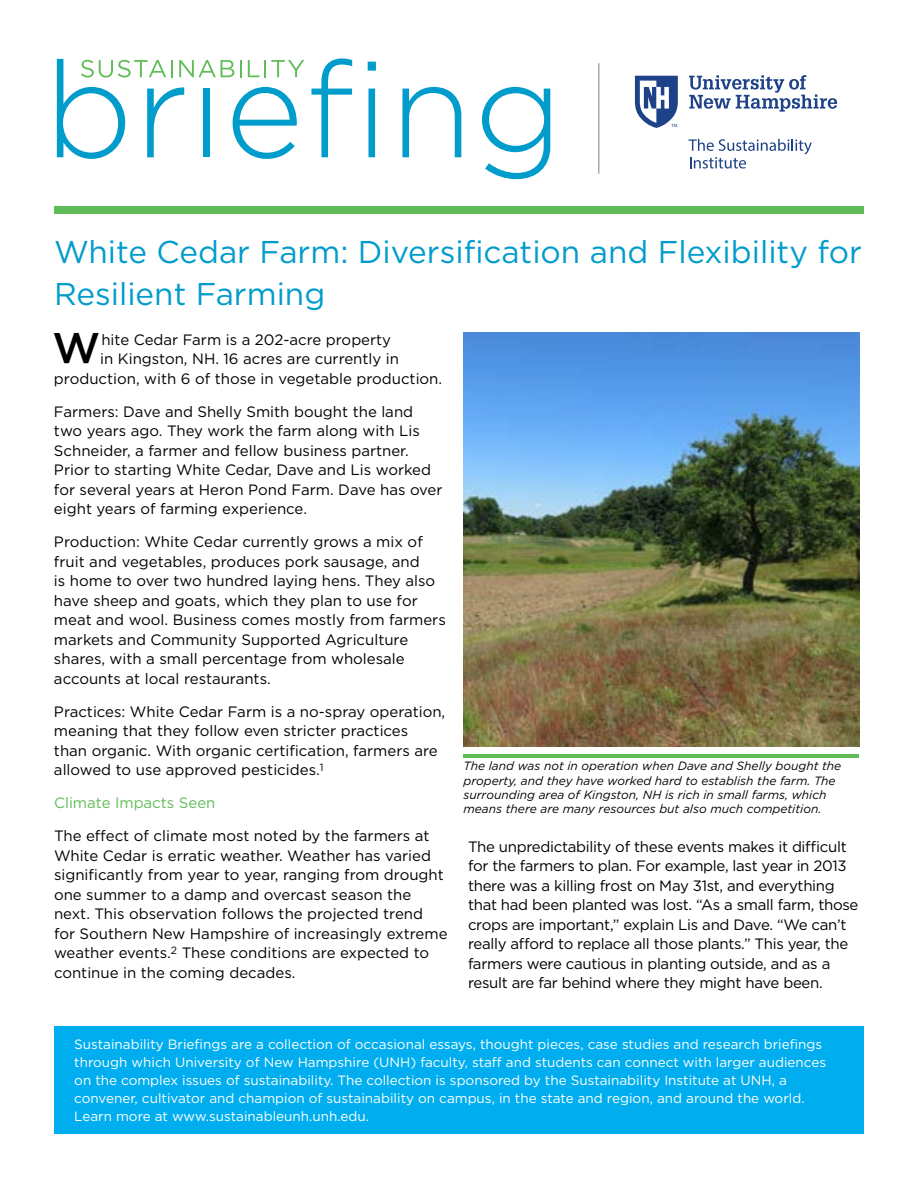
<style>
.page{position:relative;width:918px;height:1188px;background:#fff}
.page>*{position:absolute;margin:0;border:0;box-sizing:border-box;transform-origin:0 0}
.t1{font:500 42.9px "Gotham";color:#000}
.t2{font:31.5px/42px "Gotham";color:#009ccc}
.t3{font:15px/19.5px "Gotham";color:#000}
.t4{font:15px/19.5px "Gotham";letter-spacing:-.02em;color:#000}
.t5{font:15px "Gotham";color:#60bc56}
.t6{font:13.5px/18px "Gotham";color:#fff}
.t7{font:italic 12px/14.4px "Gotham";color:#000}
.t8{font:4.65px "Myriad Pro";color:#1e4287}
</style>
<div class="page">
<svg style="left:311px;top:59px;width:41px;height:98px"></svg>
<svg style="left:368px;top:62px;width:8px;height:95px"></svg>
<svg style="left:402px;top:87px;width:59px;height:70px"></svg>
<svg style="left:482px;top:87px;width:68px;height:92px"></svg>
<hr style="left:598px;top:63px;width:2px;height:111px;background:#a6abaf">
<div style="left:54px;top:207px;width:810px;height:7px;background:#60bc56"></div>
<svg style="left:57px;top:59px;width:247px;height:100px"></svg>
<svg style="left:689px;top:75px;width:148px;height:37px"></svg>
<svg style="left:635px;top:76px;width:43px;height:52px"></svg>
<svg style="left:688px;top:139px;width:124px;height:30px"></svg>
<img style="left:464px;top:333px;width:396px;height:413px">
<hr style="left:464px;top:754px;width:396px;height:4px;background:#60bc56">
<div style="left:54px;top:1026px;width:810px;height:108px;background:#00aeef"></div>
<p class="t8" style="left:672px;top:123px;width:7px">TM</p>
<h2 class="t2" style="left:54px;top:230px;width:809px">White Cedar Farm: Diversification and Flexibility for<br>Resilient Farming</h2>
<h1 class="t1" style="left:52px;top:319px;width:49px">W</h1>
<p class="t3" style="left:54px;top:329px;width:390px;text-align:center">hite Cedar Farm is a 202-acre property<br>in Kingston, NH. 16 acres are currently in production, with 6 of those in vegetable production.</p>
<p class="t3" style="left:54px;top:401px;width:390px">Farmers: Dave and Shelly Smith bought the land two years ago. They work the farm along with Lis Schneider, a farmer and fellow business partner.<br>Prior to starting White Cedar, Dave and Lis worked for several years at Heron Pond Farm. Dave has over eight years of farming experience.</p>
<p class="t3" style="left:54px;top:532px;width:393px">Production: White Cedar currently grows a mix of fruit and vegetables, produces pork sausage, and<br>is home to over two hundred laying hens. They also have sheep and goats, which they plan to use for meat and wool. Business comes mostly from farmers markets and Community Supported Agriculture shares, with a small percentage from wholesale accounts at local restaurants.</p>
<p class="t3" style="left:54px;top:701px;width:393px">Practices: White Cedar Farm is a no-spray operation, meaning that they follow even stricter practices than organic. With organic certification, farmers are allowed to use approved pesticides.<sup>1</sup></p>
<p class="t5" style="left:54px;top:793px;width:163px">Climate Impacts Seen</p>
<p class="t3" style="left:54px;top:826px;width:395px">The effect of climate most noted by the farmers at White Cedar is erratic weather. Weather has varied significantly from year to year, ranging from drought one summer to a damp and overcast season the next. This observation follows the projected trend for Southern New Hampshire of increasingly extreme weather events.<sup>2</sup> These conditions are expected to continue in the coming decades.</p>
<p class="t4" style="left:468px;top:836px;width:392px">The unpredictability of these events makes it difficult for the farmers to plan. For example, last year in 2013 there was a killing frost on May 31st, and everything that had been planted was lost. “As a small farm, those crops are important,” explain Lis and Dave. “We can’t really afford to replace all those plants.” This year, the farmers were cautious in planting outside, and as a result are far behind where they might have been.</p>
<p class="t7" style="left:464px;top:758px;width:379px">The land was not in operation when Dave and Shelly bought the property, and they have worked hard to establish the farm. The surrounding area of Kingston, NH is rich in small farms, which means there are many resources but also much competition.</p>
<p class="t6" style="left:74px;top:1034px;width:753px">Sustainability Briefings are a collection of occasional essays, thought pieces, case studies and research briefings through which University of New Hampshire (UNH) faculty, staff and students can connect with larger audiences on the complex issues of sustainability. The collection is sponsored by the Sustainability Institute at UNH, a convener, cultivator and champion of sustainability on campus, in the state and region, and around the world.<br>Learn more at www.sustainableunh.unh.edu.</p>
</div>
